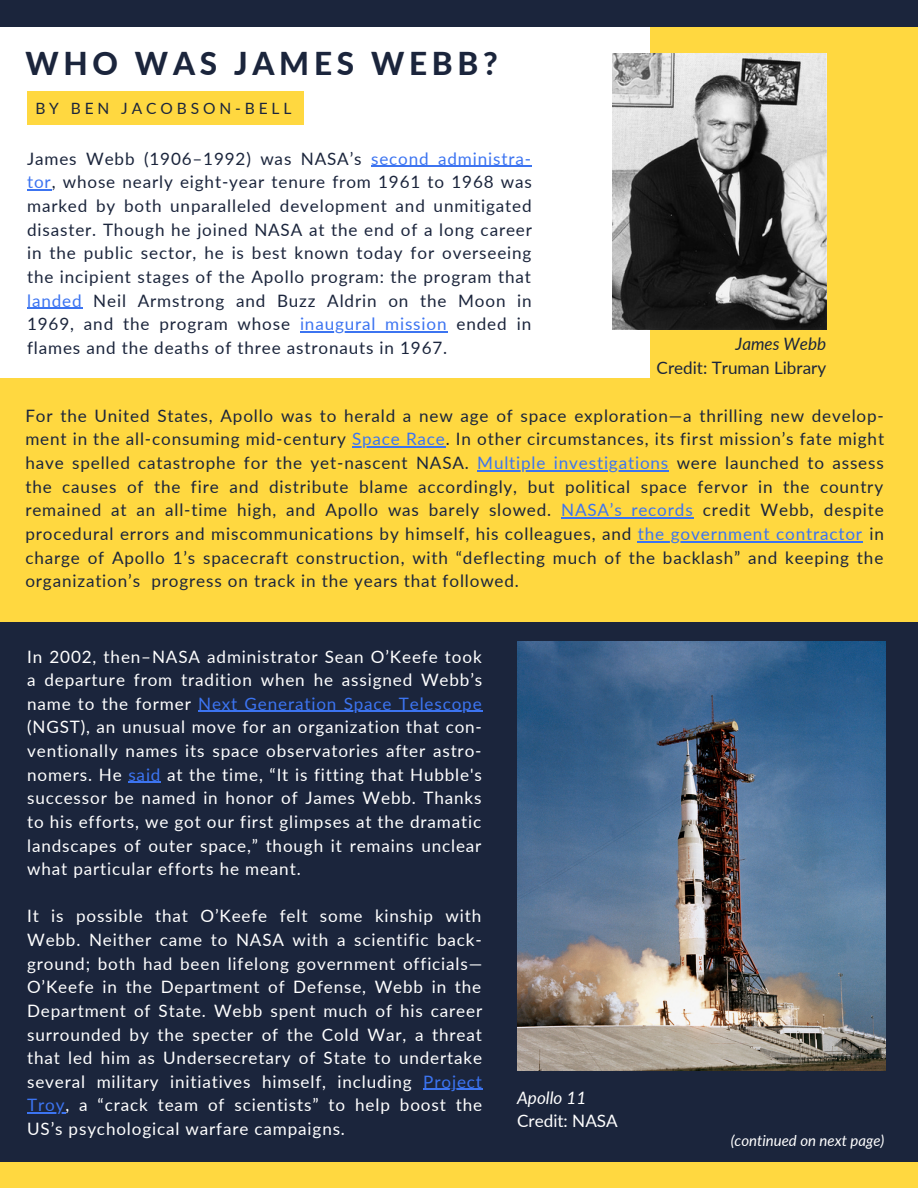
<style>
.page{position:relative;width:918px;height:1188px;background:#fff}
.page>*{position:absolute;margin:0;border:0;box-sizing:border-box;transform-origin:0 0}
.t1{font:800 31.5px "Lato";letter-spacing:.15em;color:#1b253c}
.t2{font:17.1px/23.7px "Lato";letter-spacing:.05em;color:#1b253c;text-align:justify}
.t3{font:17.1px/23.7px "Lato";letter-spacing:.05em;color:#fff;text-align:justify}
.t4{font:17.1px "Lato";color:#1b253c}
.t5{font:17.1px "Lato";color:#fff}
.t6{font:italic 17.1px "Lato";color:#1b253c}
.t7{font:italic 17.1px "Lato";color:#fff}
.t8{font:15.6px "Lato";letter-spacing:.25em;color:#1b253c}
.t9{font:italic 15px "Lato";color:#fff}
.s1{color:#3c74f1}
</style>
<div class="page">
<div style="left:0;top:378px;width:706px;height:432px;background:#ffd840"></div>
<div style="left:650px;top:0;width:268px;height:646px;background:#ffd840"></div>
<div style="left:0;top:623px;width:918px;height:565px;background:#1b253c"></div>
<div style="left:0;top:0;width:918px;height:26px;background:#1b253c"></div>
<div style="left:0;top:1162px;width:918px;height:26px;background:#ffd840"></div>
<div style="left:27px;top:92px;width:277px;height:32px;background:#ffd840"></div>
<img style="left:517px;top:641px;width:368px;height:429px">
<img style="left:613px;top:54px;width:214px;height:275px">
<hr style="left:371px;top:166px;width:161px;height:1px;background:#3c74f1">
<svg style="left:27px;top:190px;width:25px;height:1px"></svg>
<hr style="left:27px;top:308px;width:55px;height:1px;background:#3c74f1">
<hr style="left:300px;top:331px;width:147px;height:1px;background:#3c74f1">
<hr style="left:352px;top:447px;width:94px;height:1px;background:#3c74f1">
<hr style="left:477px;top:470px;width:192px;height:1px;background:#3c74f1">
<hr style="left:561px;top:517px;width:133px;height:2px;background:#3c74f1">
<hr style="left:638px;top:541px;width:225px;height:1px;background:#3c74f1">
<hr style="left:198px;top:711px;width:285px;height:1px;background:#3c74f1">
<hr style="left:128px;top:782px;width:33px;height:1px;background:#3c74f1">
<hr style="left:423px;top:1089px;width:60px;height:1px;background:#3c74f1">
<hr style="left:27px;top:1113px;width:38px;height:1px;background:#3c74f1">
<p class="t1" style="left:25px;top:44px;width:474px">WHO WAS JAMES WEBB?</p>
<p class="t8" style="left:35px;top:99px;width:258px">BY BEN JACOBSON-BELL</p>
<p class="t2" style="left:27px;top:146px;width:506px">James Webb (1906–1992) was NASA’s <span class="s1">second administra&shy;tor</span>, whose nearly eight-year tenure from 1961 to 1968 was marked by both unparalleled development and unmitigated disaster. Though he joined NASA at the end of a long career in the public sector, he is best known today for overseeing the incipient stages of the Apollo program: the program that <span class="s1">landed</span> Neil Armstrong and Buzz Aldrin on the Moon in 1969, and the program whose <span class="s1">inaugural mission</span> ended in flames and the deaths of three astronauts in 1967.</p>
<p class="t6" style="left:736px;top:334px;width:92px">James Webb</p>
<p class="t4" style="left:657px;top:357px;width:171px">Credit: Truman Library</p>
<p class="t2" style="left:25px;top:403px;width:860px">For the United States, Apollo was to herald a new age of space exploration—a thrilling new develop&shy;ment in the all-consuming mid-century <span class="s1">Space Race</span>. In other circumstances, its first mission’s fate might have spelled catastrophe for the yet-nascent NASA. <span class="s1">Multiple investigations</span> were launched to assess the causes of the fire and distribute blame accordingly, but political space fervor in the country remained at an all-time high, and Apollo was barely slowed. <span class="s1">NASA’s records</span> credit Webb, despite procedural errors and miscommunications by himself, his colleagues, and <span class="s1">the government contractor</span> in charge of Apollo 1’s spacecraft construction, with “deflecting much of the backlash” and keeping the organization’s progress on track in the years that followed.</p>
<p class="t3" style="left:27px;top:644px;width:457px">In 2002, then–NASA administrator Sean O’Keefe took a departure from tradition when he assigned Webb’s name to the former <span class="s1">Next Generation Space Telescope </span>(NGST), an unusual move for an organization that con&shy;ventionally names its space observatories after astro&shy;nomers. He <span class="s1">said</span> at the time, “It is fitting that Hubble's successor be named in honor of James Webb. Thanks to his efforts, we got our first glimpses at the dramatic landscapes of outer space,” though it remains unclear what particular efforts he meant.</p>
<p class="t3" style="left:27px;top:904px;width:457px">It is possible that O’Keefe felt some kinship with Webb. Neither came to NASA with a scientific back&shy;ground; both had been lifelong government officials— O’Keefe in the Department of Defense, Webb in the Department of State. Webb spent much of his career surrounded by the specter of the Cold War, a threat that led him as Undersecretary of State to undertake several military initiatives himself, including <span class="s1">Project Troy</span>, a “crack team of scientists” to help boost the US’s psychological warfare campaigns.</p>
<p class="t7" style="left:517px;top:1087px;width:71px">Apollo 11</p>
<p class="t5" style="left:517px;top:1111px;width:102px">Credit: NASA</p>
<p class="t9" style="left:731px;top:1131px;width:155px">(continued on next page)</p>
</div>
